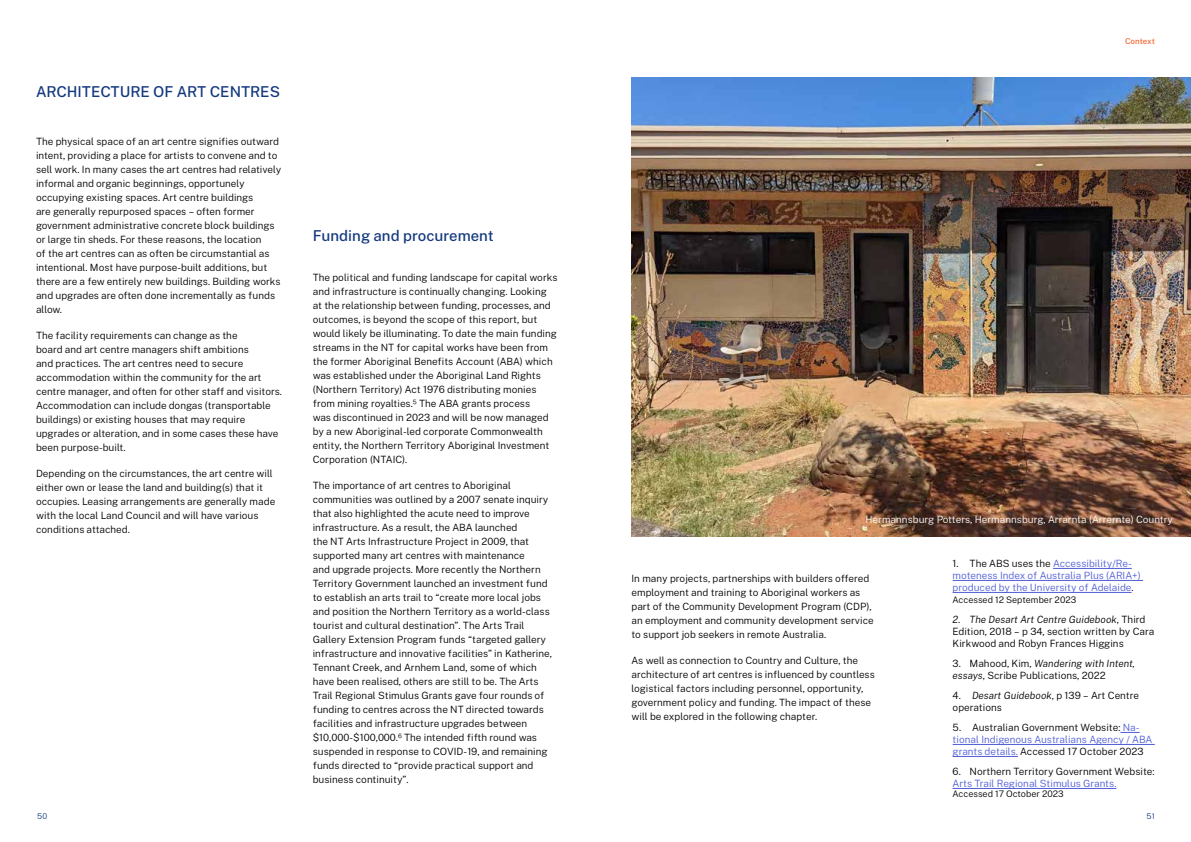
<style>
.page{position:relative;width:1191px;height:842px;background:#fff}
.page>*{position:absolute;margin:0;border:0;box-sizing:border-box;transform-origin:0 0}
.t1{font:500 15px "Public Sans";color:#14397f}
.t2{font:300 10px/14px "Public Sans";color:#000}
.t3{font:300 10px/12px "Public Sans";color:#4f5cd6}
.t4{font:300 10px "Public Sans";letter-spacing:-.005em;color:#fff}
.t5{font:300 9px "Public Sans";letter-spacing:-.005em;color:#000}
.t6{font:500 8px "Public Sans";letter-spacing:-.01em;color:#f26531}
.t7{font:300 8px "Public Sans";color:#15397f}
.s1{color:#000}
.s2{font-style:italic}
</style>
<div class="page">
<img style="left:631px;top:77px;width:560px;height:459px">
<hr style="left:1053px;top:568px;width:78px;height:1px;background:#4f5cd6">
<hr style="left:952px;top:580px;width:191px;height:1px;background:#4f5cd6">
<hr style="left:952px;top:592px;width:179px;height:1px;background:#4f5cd6">
<svg style="left:1120px;top:732px;width:19px;height:1px"></svg>
<hr style="left:952px;top:744px;width:202px;height:1px;background:#4f5cd6">
<hr style="left:952px;top:756px;width:66px;height:1px;background:#4f5cd6">
<hr style="left:952px;top:788px;width:164px;height:1px;background:#4f5cd6">
<h1 class="t1" style="left:36px;top:80px;width:245px">ARCHITECTURE OF ART CENTRES</h1>
<p class="t2" style="left:36px;top:134px;width:247px">The physical space of an art centre signifies outward intent, providing a place for artists to convene and to sell work. In many cases the art centres had relatively informal and organic beginnings, opportunely occupying existing spaces. Art centre buildings<br>are generally repurposed spaces – often former government administrative concrete block buildings or large tin sheds. For these reasons, the location<br>of the art centres can as often be circumstantial as intentional. Most have purpose-built additions, but there are a few entirely new buildings. Building works and upgrades are often done incrementally as funds allow.</p>
<p class="t2" style="left:36px;top:328px;width:247px">The facility requirements can change as the<br>board and art centre managers shift ambitions<br>and practices. The art centres need to secure accommodation within the community for the art centre manager, and often for other staff and visitors.<br>Accommodation can include dongas (transportable buildings) or existing houses that may require upgrades or alteration, and in some cases these have been purpose-built.</p>
<p class="t2" style="left:36px;top:466px;width:241px">Depending on the circumstances, the art centre will either own or lease the land and building(s) that it occupies. Leasing arrangements are generally made with the local Land Council and will have various conditions attached.</p>
<h1 class="t1" style="left:313px;top:224px;width:183px">Funding and procurement</h1>
<p class="t2" style="left:313px;top:270px;width:246px">The political and funding landscape for capital works and infrastructure is continually changing. Looking at the relationship between funding, processes, and outcomes, is beyond the scope of this report, but would likely be illuminating. To date the main funding streams in the NT for capital works have been from the former Aboriginal Benefits Account (ABA) which was established under the Aboriginal Land Rights (Northern Territory) Act 1976 distributing monies from mining royalties.5 The ABA grants process<br>was discontinued in 2023 and will be now managed by a new Aboriginal-led corporate Commonwealth entity, the Northern Territory Aboriginal Investment Corporation (NTAIC).</p>
<p class="t2" style="left:313px;top:478px;width:241px">The importance of art centres to Aboriginal communities was outlined by a 2007 senate inquiry that also highlighted the acute need to improve infrastructure. As a result, the ABA launched<br>the NT Arts Infrastructure Project in 2009, that supported many art centres with maintenance<br>and upgrade projects. More recently the Northern Territory Government launched an investment fund to establish an arts trail to “create more local jobs and position the Northern Territory as a world-class tourist and cultural destination”. The Arts Trail Gallery Extension Program funds “targeted gallery infrastructure and innovative facilities” in Katherine, Tennant Creek, and Arnhem Land, some of which have been realised, others are still to be. The Arts Trail Regional Stimulus Grants gave four rounds of funding to centres across the NT directed towards facilities and infrastructure upgrades between $10,000-$100,000.6 The intended fifth round was suspended in response to COVID-19, and remaining funds directed to “provide practical support and business continuity”.</p>
<p class="t6" style="left:1125px;top:35px;width:31px">Context</p>
<p class="t4" style="left:865px;top:512px;width:309px">Hermannsburg Potters, Hermannsburg, Arrarnta (Arrernte) Country</p>
<p class="t2" style="left:631px;top:571px;width:244px">In many projects, partnerships with builders offered employment and training to Aboriginal workers as part of the Community Development Program (CDP), an employment and community development service to support job seekers in remote Australia.</p>
<p class="t2" style="left:631px;top:653px;width:245px">As well as connection to Country and Culture, the architecture of art centres is influenced by countless logistical factors including personnel, opportunity, government policy and funding. The impact of these will be explored in the following chapter.</p>
<p class="t3" style="left:952px;top:556px;width:190px"><span class="s1">1. The ABS uses the</span> Accessibility/Re&shy;moteness Index of Australia Plus (ARIA+) produced by the University of Adelaide<span class="s1">.</span></p>
<p class="t5" style="left:952px;top:593px;width:125px">Accessed 12 September 2023</p>
<p class="t2" style="left:952px;top:612px;width:203px;line-height:12px"><span class="s2">2. The Desart Art Centre Guidebook</span>, Third<br>Edition, 2018 – p 34, section written by Cara<br>Kirkwood and Robyn Frances Higgins</p>
<p class="t2" style="left:952px;top:656px;width:184px;line-height:12px">3. Mahood, Kim, <span class="s2">Wandering with Intent, essays</span>, Scribe Publications, 2022</p>
<p class="t2" style="left:952px;top:688px;width:188px;line-height:12px">4. <span class="s2">Desart Guidebook</span>, p 139 – Art Centre operations</p>
<p class="t3" style="left:952px;top:720px;width:201px"><span class="s1">5. Australian Government Website:</span> Na&shy;tional Indigenous Australians Agency / ABA grants details. <span class="s1">Accessed 17 October 2023</span></p>
<p class="t2" style="left:952px;top:763px;width:203px">6. Northern Territory Government Website:</p>
<p class="t3" style="left:952px;top:776px;width:165px">Arts Trail Regional Stimulus Grants.</p>
<p class="t5" style="left:952px;top:787px;width:113px">Accessed 17 October 2023</p>
<p class="t7" style="left:37px;top:810px;width:12px">50</p>
<p class="t7" style="left:1146px;top:810px;width:10px">51</p>
</div>
